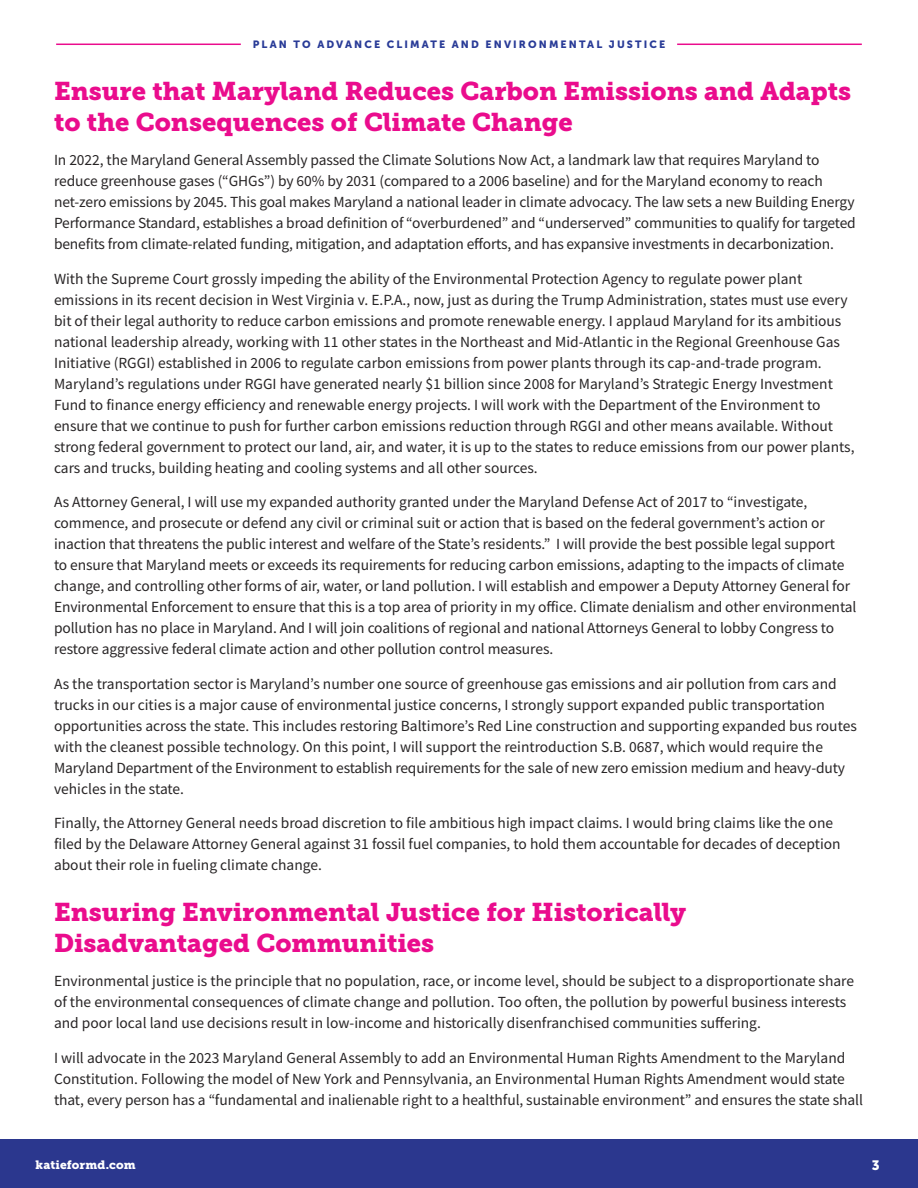
<style>
.page{position:relative;width:918px;height:1188px;background:#fff}
.page>*{position:absolute;margin:0;border:0;box-sizing:border-box;transform-origin:0 0}
.Subhead{font:25.5px/30.6px "Museo Slab 900";color:#ea0c8d}
.Body{font:15.45px/21px "Source Sans Pro";color:#282526}
.t1{font:13.5px "Museo Sans 900";color:#fff}
.t2{font:12px "Museo Slab 900";letter-spacing:.01em;color:#fff}
.t3{font:10.5px "Museo Sans 900";letter-spacing:.2em;color:#293b97}
</style>
<div class="page">
<div style="left:0;top:1139px;width:918px;height:49px;background:#2b378e"></div>
<hr style="left:677px;top:44px;width:185px;height:1px;background:#ea0c8d">
<hr style="left:56px;top:44px;width:185px;height:1px;background:#ea0c8d">
<p class="t3" style="left:253px;top:39px;width:414px">PLAN TO ADVANCE CLIMATE AND ENVIRONMENTAL JUSTICE</p>
<p class="Subhead" style="left:54px;top:76px;width:799px">Ensure that Maryland Reduces Carbon Emissions and Adapts to the Consequences of Climate Change</p>
<p class="Body" style="left:54px;top:150px;width:803px">In 2022, the Maryland General Assembly passed the Climate Solutions Now Act, a landmark law that requires Maryland to reduce greenhouse gases (“GHGs”) by 60% by 2031 (compared to a 2006 baseline) and for the Maryland economy to reach net-zero emissions by 2045. This goal makes Maryland a national leader in climate advocacy. The law sets a new Building Energy Performance Standard, establishes a broad definition of “overburdened” and “underserved” communities to qualify for targeted benefits from climate-related funding, mitigation, and adaptation efforts, and has expansive investments in decarbonization.</p>
<p class="Body" style="left:54px;top:268px;width:802px">With the Supreme Court grossly impeding the ability of the Environmental Protection Agency to regulate power plant emissions in its recent decision in West Virginia v. E.P.A., now, just as during the Trump Administration, states must use every bit of their legal authority to reduce carbon emissions and promote renewable energy. I applaud Maryland for its ambitious national leadership already, working with 11 other states in the Northeast and Mid-Atlantic in the Regional Greenhouse Gas Initiative (RGGI) established in 2006 to regulate carbon emissions from power plants through its cap-and-trade program.<br>Maryland’s regulations under RGGI have generated nearly $1 billion since 2008 for Maryland’s Strategic Energy Investment Fund to finance energy efficiency and renewable energy projects. I will work with the Department of the Environment to ensure that we continue to push for further carbon emissions reduction through RGGI and other means available. Without strong federal government to protect our land, air, and water, it is up to the states to reduce emissions from our power plants, cars and trucks, building heating and cooling systems and all other sources.</p>
<p class="Body" style="left:54px;top:492px;width:804px">As Attorney General, I will use my expanded authority granted under the Maryland Defense Act of 2017 to “investigate, commence, and prosecute or defend any civil or criminal suit or action that is based on the federal government’s action or inaction that threatens the public interest and welfare of the State’s residents.” I will provide the best possible legal support<br>to ensure that Maryland meets or exceeds its requirements for reducing carbon emissions, adapting to the impacts of climate change, and controlling other forms of air, water, or land pollution. I will establish and empower a Deputy Attorney General for Environmental Enforcement to ensure that this is a top area of priority in my office. Climate denialism and other environmental pollution has no place in Maryland. And I will join coalitions of regional and national Attorneys General to lobby Congress to restore aggressive federal climate action and other pollution control measures.</p>
<p class="Body" style="left:54px;top:673px;width:804px">As the transportation sector is Maryland’s number one source of greenhouse gas emissions and air pollution from cars and trucks in our cities is a major cause of environmental justice concerns, I strongly support expanded public transportation opportunities across the state. This includes restoring Baltimore’s Red Line construction and supporting expanded bus routes with the cleanest possible technology. On this point, I will support the reintroduction S.B. 0687, which would require the Maryland Department of the Environment to establish requirements for the sale of new zero emission medium and heavy-duty vehicles in the state.</p>
<p class="Body" style="left:54px;top:813px;width:788px">Finally, the Attorney General needs broad discretion to file ambitious high impact claims. I would bring claims like the one filed by the Delaware Attorney General against 31 fossil fuel companies, to hold them accountable for decades of deception about their role in fueling climate change.</p>
<p class="Subhead" style="left:54px;top:897px;width:634px">Ensuring Environmental Justice for Historically<br>Disadvantaged Communities</p>
<p class="Body" style="left:54px;top:970px;width:802px">Environmental justice is the principle that no population, race, or income level, should be subject to a disproportionate share of the environmental consequences of climate change and pollution. Too often, the pollution by powerful business interests and poor local land use decisions result in low-income and historically disenfranchised communities suffering.</p>
<p class="Body" style="left:54px;top:1047px;width:811px">I will advocate in the 2023 Maryland General Assembly to add an Environmental Human Rights Amendment to the Maryland<br>Constitution. Following the model of New York and Pennsylvania, an Environmental Human Rights Amendment would state that, every person has a “fundamental and inalienable right to a healthful, sustainable environment” and ensures the state shall</p>
<p class="t2" style="left:36px;top:1158px;width:102px">katieformd.com</p>
<p class="t1" style="left:872px;top:1158px;width:9px">3</p>
</div>
